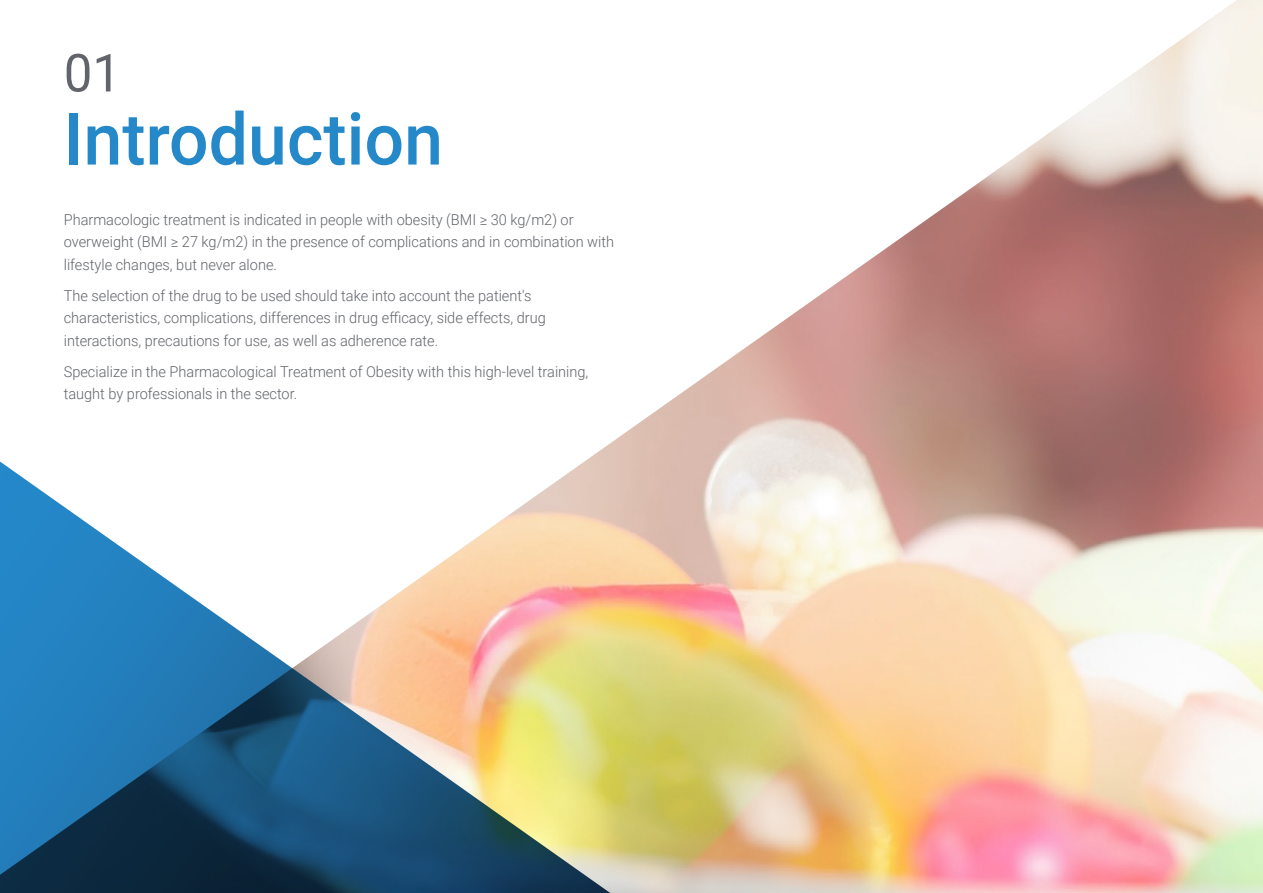
<style>
.page{position:relative;width:1263px;height:893px;background:#fff}
.page>*{position:absolute;margin:0;border:0;box-sizing:border-box;transform-origin:0 0}
.t1{font:500 72px "Roboto";color:#2488c9}
.t2{font:52.5px "Roboto";color:#61646a}
.t3{font:300 15px/22.5px "Roboto";color:#61646a}
</style>
<div class="page">
<img style="left:607px;top:0;width:656px;height:893px">
<svg style="left:0;top:446px;width:640px;height:447px"></svg>
<h2 class="t2" style="left:64px;top:36px;width:59px">01</h2>
<h1 class="t1" style="left:64px;top:89px;width:381px">Introduction</h1>
<p class="t3" style="left:64px;top:208px;width:552px">Pharmacologic treatment is indicated in people with obesity (BMI ≥ 30 kg/m2) or overweight (BMI ≥ 27 kg/m2) in the presence of complications and in combination with lifestyle changes, but never alone.</p>
<p class="t3" style="left:64px;top:284px;width:483px">The selection of the drug to be used should take into account the patient's characteristics, complications, differences in drug efficacy, side effects, drug interactions, precautions for use, as well as adherence rate.</p>
<p class="t3" style="left:64px;top:360px;width:526px">Specialize in the Pharmacological Treatment of Obesity with this high-level training, taught by professionals in the sector.</p>
</div>
